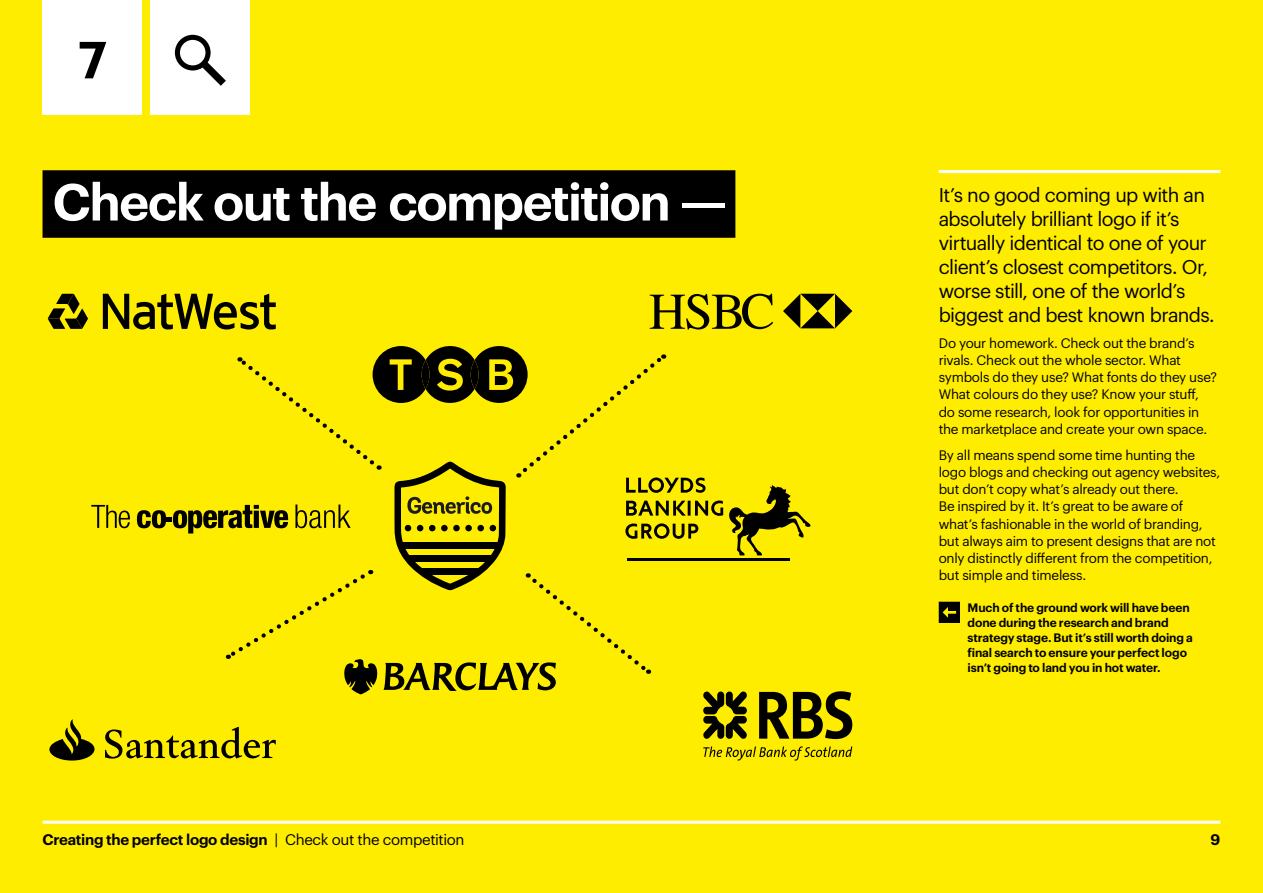
<style>
.page{position:relative;width:1263px;height:893px;background:#ffed00}
.page>*{position:absolute;margin:0;border:0;box-sizing:border-box;transform-origin:0 0}
.t1{font:600 51px "Graphik";letter-spacing:-.035em;color:#fff}
.t2{font:600 51px "Graphik";color:#000}
.t3{font:19.5px/24px "Graphik";letter-spacing:-.035em;color:#000}
.t4{font:600 15px "Graphik";letter-spacing:-.015em;color:#000}
.t5{font:13.5px/17.2px "Graphik";letter-spacing:-.02em;color:#000}
.t6{font:600 12px/15px "Graphik";letter-spacing:-.01em;color:#000}
.s1{font-weight:400}
</style>
<div class="page">
<hr style="left:43px;top:821px;width:1177px;height:3px;background:#fff">
<div style="left:43px;top:170px;width:692px;height:68px;background:#000"></div>
<div style="left:43px;top:0;width:99px;height:115px;background:#fff"></div>
<div style="left:150px;top:0;width:100px;height:115px;background:#fff"></div>
<hr style="left:939px;top:170px;width:281px;height:3px;background:#fff">
<svg style="left:939px;top:602px;width:21px;height:21px"></svg>
<svg style="left:175px;top:35px;width:51px;height:51px"></svg>
<svg style="left:650px;top:294px;width:123px;height:35px"></svg>
<svg style="left:783px;top:294px;width:69px;height:34px"></svg>
<svg style="left:103px;top:294px;width:173px;height:35px"></svg>
<svg style="left:48px;top:294px;width:40px;height:35px"></svg>
<svg style="left:49px;top:346px;width:803px;height:415px"></svg>
<h1 class="t2" style="left:78px;top:21px;width:30px">7</h1>
<h1 class="t1" style="left:53px;top:163px;width:675px">Check out the competition —</h1>
<h2 class="t3" style="left:939px;top:181px;width:278px">It’s no good coming up with an absolutely brilliant logo if it’s virtually identical to one of your client’s closest competitors. Or, worse still, one of the world’s biggest and best known brands.</h2>
<p class="t5" style="left:939px;top:333px;width:280px">Do your homework. Check out the brand’s rivals. Check out the whole sector. What symbols do they use? What fonts do they use?<br>What colours do they use? Know your stuff, do some research, look for opportunities in the marketplace and create your own space.</p>
<p class="t5" style="left:939px;top:445px;width:283px">By all means spend some time hunting the logo blogs and checking out agency websites, but don’t copy what’s already out there.<br>Be inspired by it. It’s great to be aware of what’s fashionable in the world of branding, but always aim to present designs that are not only distinctly different from the competition, but simple and timeless.</p>
<p class="t6" style="left:967px;top:599px;width:227px">Much of the ground work will have been done during the research and brand strategy stage. But it’s still worth doing a final search to ensure your perfect logo isn’t going to land you in hot water.</p>
<p class="t4" style="left:43px;top:828px;width:423px">Creating the perfect logo design <span class="s1">| Check out the competition</span></p>
<p class="t4" style="left:1210px;top:828px;width:11px">9</p>
</div>
